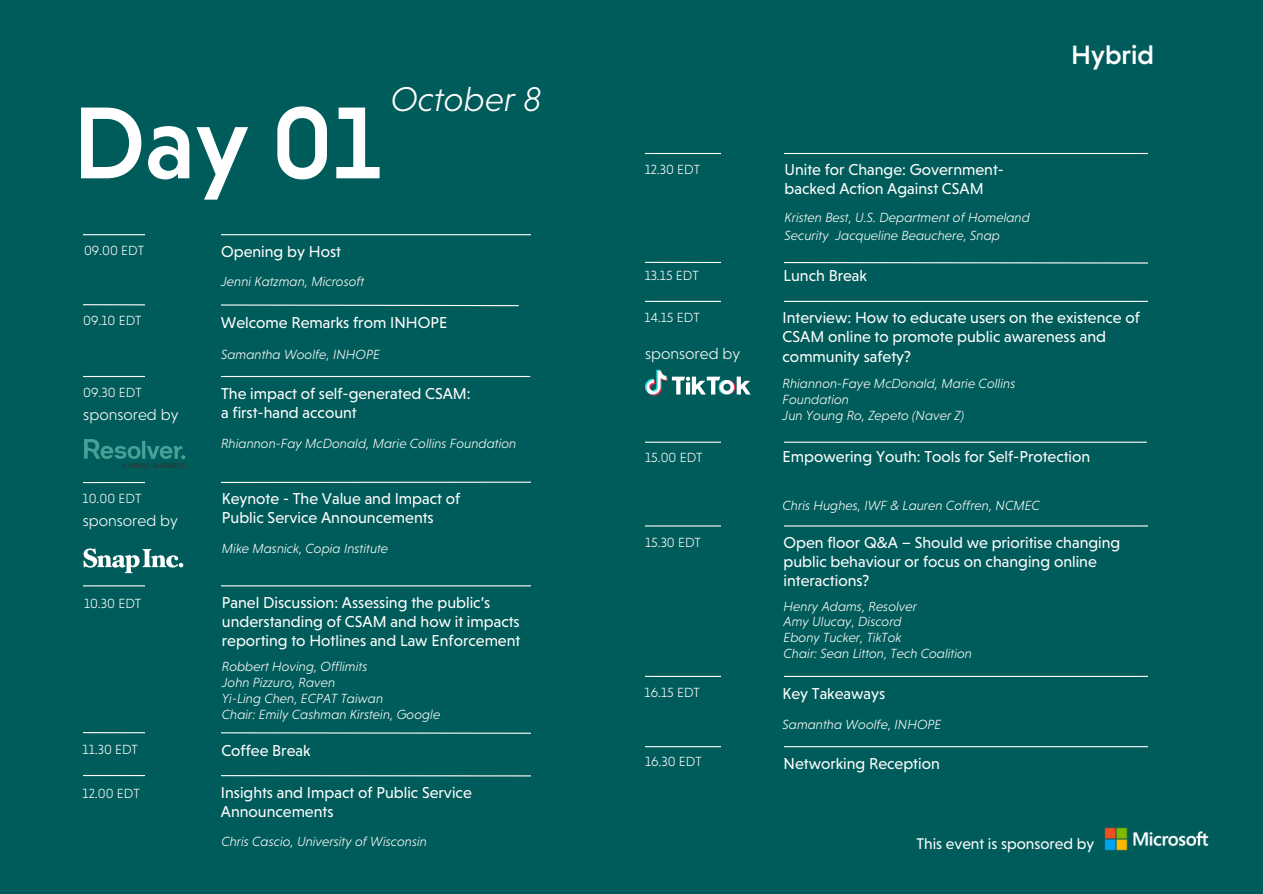
<style>
.page{position:relative;width:1263px;height:894px;background:#fff}
.page>*{position:absolute;margin:0;border:0;box-sizing:border-box;transform-origin:0 0}
.t1{font:500 103.95px "Niveau Grotesk";color:#fff}
.t2{font:italic 300 34.8px "Niveau Grotesk";color:#fff}
.t3{font:500 27px "Niveau Grotesk";color:#fff}
.t4{font:16.05px/19.2px "Niveau Grotesk";color:#fff}
.t5{font:300 16.05px "Niveau Grotesk";color:#fff}
.t6{font:15.75px "Niveau Grotesk";color:#fff}
.t7{font:italic 300 13.5px/15.8px "Niveau Grotesk";color:#fff}
.t8{font:300 13.5px "Niveau Grotesk";color:#fff}
</style>
<div class="page">
<div style="left:0;top:0;width:1263px;height:893px;background:#005c5a"></div>
<hr style="left:61px;top:234px;width:489px;height:1px;background:#fff">
<svg style="left:83px;top:304px;width:436px;height:3px"></svg>
<hr style="left:55px;top:585px;width:564px;height:1px;background:#fff">
<svg style="left:83px;top:481px;width:448px;height:2px"></svg>
<svg style="left:645px;top:261px;width:503px;height:3px"></svg>
<hr style="left:549px;top:525px;width:605px;height:1px;background:#fff">
<hr style="left:604px;top:301px;width:605px;height:1px;background:#fff">
<svg style="left:83px;top:732px;width:448px;height:2px"></svg>
<hr style="left:542px;top:441px;width:605px;height:1px;background:#fff">
<hr style="left:0;top:376px;width:530px;height:1px;background:#fff">
<svg style="left:83px;top:774px;width:448px;height:2px"></svg>
<div style="left:145px;top:204px;width:76px;height:664px;background:#005c5a"></div>
<hr style="left:557px;top:675px;width:605px;height:1px;background:#fff">
<hr style="left:568px;top:745px;width:606px;height:2px;background:#fff">
<hr style="left:547px;top:153px;width:605px;height:1px;background:#fff">
<div style="left:531px;top:119px;width:112px;height:684px;background:#005c5a"></div>
<div style="left:0;top:204px;width:83px;height:631px;background:#005c5a"></div>
<div style="left:557px;top:117px;width:88px;height:686px;background:#005c5a"></div>
<div style="left:721px;top:86px;width:63px;height:722px;background:#005c5a"></div>
<svg style="left:645px;top:369px;width:106px;height:26px"></svg>
<svg style="left:84px;top:439px;width:101px;height:29px"></svg>
<svg style="left:83px;top:548px;width:100px;height:25px"></svg>
<img style="left:1104px;top:827px;width:105px;height:24px">
<div style="left:1148px;top:138px;width:87px;height:686px;background:#005c5a"></div>
<h1 class="t1" style="left:73px;top:82px;width:310px">Day 01</h1>
<h4 class="t2" style="left:391px;top:79px;width:152px">October 8</h4>
<h2 class="t8" style="left:84px;top:242px;width:62px">09.00 EDT</h2>
<h5 class="t4" style="left:221px;top:241px;width:121px">Opening by Host</h5>
<h4 class="t7" style="left:221px;top:274px;width:145px">Jenni Katzman, Microsoft</h4>
<h4 class="t8" style="left:83px;top:313px;width:60px">09.10 EDT</h4>
<p class="t4" style="left:221px;top:313px;width:228px">Welcome Remarks from INHOPE</p>
<h5 class="t7" style="left:221px;top:346px;width:160px">Samantha Woolfe, INHOPE</h5>
<h4 class="t8" style="left:83px;top:384px;width:60px">09.30 EDT</h4>
<h4 class="t4" style="left:221px;top:383px;width:251px">The impact of self-generated CSAM: a first-hand account</h4>
<h5 class="t5" style="left:83px;top:405px;width:97px">sponsored by</h5>
<h4 class="t8" style="left:83px;top:490px;width:60px">10.00 EDT</h4>
<h4 class="t5" style="left:83px;top:511px;width:97px">sponsored by</h4>
<h5 class="t7" style="left:221px;top:435px;width:297px">Rhiannon-Fay McDonald, Marie Collins Foundation</h5>
<p class="t4" style="left:222px;top:488px;width:240px">Keynote - The Value and Impact of<br>Public Service Announcements</p>
<p class="t7" style="left:222px;top:540px;width:168px">Mike Masnick, Copia Institute</p>
<h5 class="t8" style="left:84px;top:595px;width:59px">10.30 EDT</h5>
<h4 class="t4" style="left:222px;top:592px;width:300px">Panel Discussion: Assessing the public’s understanding of CSAM and how it impacts reporting to Hotlines and Law Enforcement</h4>
<h5 class="t8" style="left:83px;top:741px;width:57px">11.30 EDT</h5>
<h5 class="t8" style="left:83px;top:784px;width:59px">12.00 EDT</h5>
<h4 class="t7" style="left:222px;top:658px;width:147px">Robbert Hoving, Offlimits</h4>
<p class="t7" style="left:222px;top:674px;width:115px">John Pizzuro, Raven</p>
<p class="t7" style="left:222px;top:690px;width:163px">Yi-Ling Chen, ECPAT Taiwan</p>
<h4 class="t7" style="left:222px;top:705px;width:220px">Chair: Emily Cashman Kirstein, Google</h4>
<h5 class="t4" style="left:221px;top:741px;width:91px">Coffee Break</h5>
<h4 class="t4" style="left:221px;top:782px;width:252px">Insights and Impact of Public Service<br>Announcements</h4>
<p class="t7" style="left:221px;top:832px;width:207px">Chris Cascio, University of Wisconsin</p>
<h4 class="t3" style="left:1071px;top:39px;width:84px">Hybrid</h4>
<h5 class="t8" style="left:645px;top:161px;width:57px">12.30 EDT</h5>
<h5 class="t4" style="left:785px;top:160px;width:221px">Unite for Change: Government&shy;backed Action Against CSAM</h5>
<h4 class="t7" style="left:785px;top:208px;width:247px;line-height:18px">Kristen Best, U.S. Department of Homeland<br>Security Jacqueline Beauchere, Snap</h4>
<p class="t8" style="left:645px;top:267px;width:56px">13.15 EDT</p>
<p class="t4" style="left:783px;top:266px;width:85px">Lunch Break</p>
<p class="t8" style="left:645px;top:309px;width:57px">14.15 EDT</p>
<h4 class="t5" style="left:645px;top:344px;width:97px">sponsored by</h4>
<h3 class="t4" style="left:783px;top:308px;width:359px">Interview: How to educate users on the existence of<br>CSAM online to promote public awareness and community safety?</h3>
<p class="t7" style="left:783px;top:376px;width:234px">Rhiannon-Faye McDonald, Marie Collins<br>Foundation</p>
<h5 class="t7" style="left:783px;top:407px;width:183px">Jun Young Ro, Zepeto (Naver Z)</h5>
<p class="t8" style="left:645px;top:449px;width:59px">15.00 EDT</p>
<p class="t4" style="left:783px;top:447px;width:309px">Empowering Youth: Tools for Self-Protection</p>
<p class="t8" style="left:645px;top:534px;width:57px">15.30 EDT</p>
<p class="t7" style="left:783px;top:497px;width:259px">Chris Hughes, IWF &amp; Lauren Coffren, NCMEC</p>
<h4 class="t4" style="left:784px;top:532px;width:338px">Open floor Q&amp;A – Should we prioritise changing public behaviour or focus on changing online interactions?</h4>
<p class="t7" style="left:783px;top:598px;width:135px">Henry Adams, Resolver</p>
<p class="t7" style="left:783px;top:613px;width:120px">Amy Ulucay, Discord</p>
<p class="t7" style="left:783px;top:629px;width:119px">Ebony Tucker, TikTok</p>
<p class="t7" style="left:783px;top:645px;width:190px">Chair: Sean Litton, Tech Coalition</p>
<p class="t8" style="left:645px;top:684px;width:57px">16.15 EDT</p>
<h5 class="t4" style="left:782px;top:683px;width:104px">Key Takeaways</h5>
<h4 class="t7" style="left:783px;top:716px;width:160px">Samantha Woolfe, INHOPE</h4>
<p class="t8" style="left:645px;top:753px;width:58px">16.30 EDT</p>
<h5 class="t4" style="left:784px;top:753px;width:158px">Networking Reception</h5>
<h5 class="t6" style="left:916px;top:834px;width:179px">This event is sponsored by</h5>
</div>
